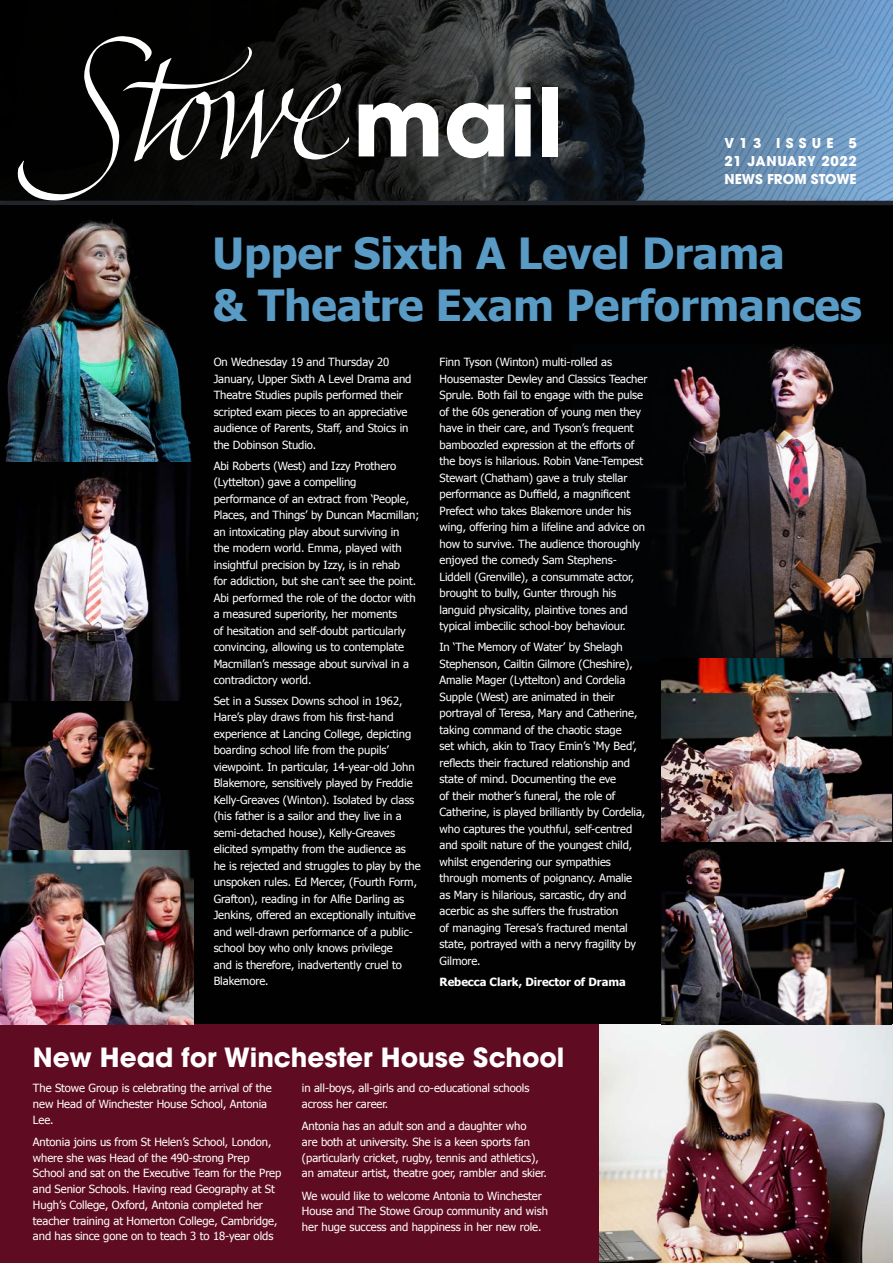
<style>
.page{position:relative;width:893px;height:1263px;background:#fff}
.page>*{position:absolute;margin:0;border:0;box-sizing:border-box;transform-origin:0 0}
.t1{font:700 93.45px "ITC Avant Garde Pro";color:#fff}
.t2{font:700 42.9px/51.9px "Tahoma";letter-spacing:-.005em;color:#599bc5}
.t3{font:700 26.25px "ITC Avant Garde Pro";color:#fff}
.t4{font:700 13.5px/18px "ITC Avant Garde Pro";letter-spacing:.05em;color:#fff}
.t5{font:700 13.5px "ITC Avant Garde Pro";color:#fff}
.t6{font:11.25px/16.5px "Tahoma";letter-spacing:-.005em;color:#fff}
.t7{font:700 11.25px "Tahoma";letter-spacing:-.005em;color:#fff}
</style>
<div class="page">
<div style="left:0;top:191px;width:893px;height:834px;background:#010101"></div>
<img style="left:653px;top:344px;width:240px;height:319px">
<img style="left:497px;top:0;width:396px;height:201px">
<div style="left:0;top:1025px;width:893px;height:238px;background:#5f0b22"></div>
<img style="left:599px;top:1025px;width:294px;height:238px">
<img style="left:0;top:0;width:497px;height:201px">
<svg style="left:16px;top:36px;width:333px;height:165px;background:#222322"></svg>
<hr style="left:0;top:201px;width:893px;height:4px;background:#22242c">
<img style="left:0;top:219px;width:194px;height:806px">
<img style="left:661px;top:659px;width:231px;height:366px">
<h1 class="t1" style="left:353px;top:60px;width:212px">mail</h1>
<p class="t4" style="left:725px;top:134px;width:134px">V13 ISSUE 5<br>21 JANUARY 2022</p>
<p class="t5" style="left:725px;top:170px;width:134px">NEWS FROM STOWE</p>
<h2 class="t2" style="left:213px;top:225px;width:651px">Upper Sixth A Level Drama<br>&amp; Theatre Exam Performances</h2>
<p class="t6" style="left:214px;top:353px;width:199px">On Wednesday 19 and Thursday 20<br>January, Upper Sixth A Level Drama and Theatre Studies pupils performed their scripted exam pieces to an appreciative audience of Parents, Staff, and Stoics in the Dobinson Studio.</p>
<p class="t6" style="left:214px;top:457px;width:207px">Abi Roberts (West) and Izzy Prothero (Lyttelton) gave a compelling performance of an extract from ‘People, Places, and Things’ by Duncan Macmillan; an intoxicating play about surviving in<br>the modern world. Emma, played with insightful precision by Izzy, is in rehab<br>for addiction, but she can’t see the point.<br>Abi performed the role of the doctor with a measured superiority, her moments<br>of hesitation and self-doubt particularly convincing, allowing us to contemplate Macmillan’s message about survival in a contradictory world.</p>
<p class="t6" style="left:214px;top:692px;width:208px">Set in a Sussex Downs school in 1962, Hare’s play draws from his first-hand experience at Lancing College, depicting boarding school life from the pupils’ viewpoint. In particular, 14-year-old John Blakemore, sensitively played by Freddie Kelly-Greaves (Winton). Isolated by class (his father is a sailor and they live in a semi-detached house), Kelly-Greaves elicited sympathy from the audience as he is rejected and struggles to play by the unspoken rules. Ed Mercer, (Fourth Form, Grafton), reading in for Alfie Darling as Jenkins, offered an exceptionally intuitive and well-drawn performance of a public&shy;school boy who only knows privilege<br>and is therefore, inadvertently cruel to Blakemore.</p>
<p class="t6" style="left:440px;top:353px;width:209px">Finn Tyson (Winton) multi-rolled as Housemaster Dewley and Classics Teacher Sprule. Both fail to engage with the pulse of the 60s generation of young men they have in their care, and Tyson’s frequent bamboozled expression at the efforts of the boys is hilarious. Robin Vane-Tempest Stewart (Chatham) gave a truly stellar performance as Duffield, a magnificent Prefect who takes Blakemore under his wing, offering him a lifeline and advice on how to survive. The audience thoroughly enjoyed the comedy Sam Stephens-Liddell (Grenville), a consummate actor, brought to bully, Gunter through his languid physicality, plaintive tones and typical imbecilic school-boy behaviour.</p>
<p class="t6" style="left:440px;top:638px;width:207px">In ‘The Memory of Water’ by Shelagh Stephenson, Cailtin Gilmore (Cheshire), Amalie Mager (Lyttelton) and Cordelia Supple (West) are animated in their portrayal of Teresa, Mary and Catherine, taking command of the chaotic stage<br>set which, akin to Tracy Emin’s ‘My Bed’, reflects their fractured relationship and state of mind. Documenting the eve<br>of their mother’s funeral, the role of Catherine, is played brilliantly by Cordelia, who captures the youthful, self-centred and spoilt nature of the youngest child, whilst engendering our sympathies through moments of poignancy. Amalie as Mary is hilarious, sarcastic, dry and acerbic as she suffers the frustration<br>of managing Teresa’s fractured mental state, portrayed with a nervy fragility by Gilmore.</p>
<p class="t7" style="left:440px;top:974px;width:188px">Rebecca Clark, Director of Drama</p>
<h3 class="t3" style="left:33px;top:1039px;width:533px">New Head for Winchester House School</h3>
<p class="t6" style="left:33px;top:1080px;width:240px;line-height:15.8px">The Stowe Group is celebrating the arrival of the new Head of Winchester House School, Antonia<br>Lee.</p>
<p class="t6" style="left:33px;top:1133px;width:250px;line-height:15.8px">Antonia joins us from St Helen’s School, London, where she was Head of the 490-strong Prep School and sat on the Executive Team for the Prep and Senior Schools. Having read Geography at St Hugh’s College, Oxford, Antonia completed her teacher training at Homerton College, Cambridge, and has since gone on to teach 3 to 18-year olds</p>
<p class="t6" style="left:302px;top:1080px;width:229px;line-height:15.8px">in all-boys, all-girls and co-educational schools across her career.</p>
<p class="t6" style="left:302px;top:1118px;width:246px;line-height:15.8px">Antonia has an adult son and a daughter who<br>are both at university. She is a keen sports fan (particularly cricket, rugby, tennis and athletics), an amateur artist, theatre goer, rambler and skier.</p>
<p class="t6" style="left:302px;top:1187px;width:248px;line-height:15.8px">We would like to welcome Antonia to Winchester<br>House and The Stowe Group community and wish her huge success and happiness in her new role.</p>
</div>
